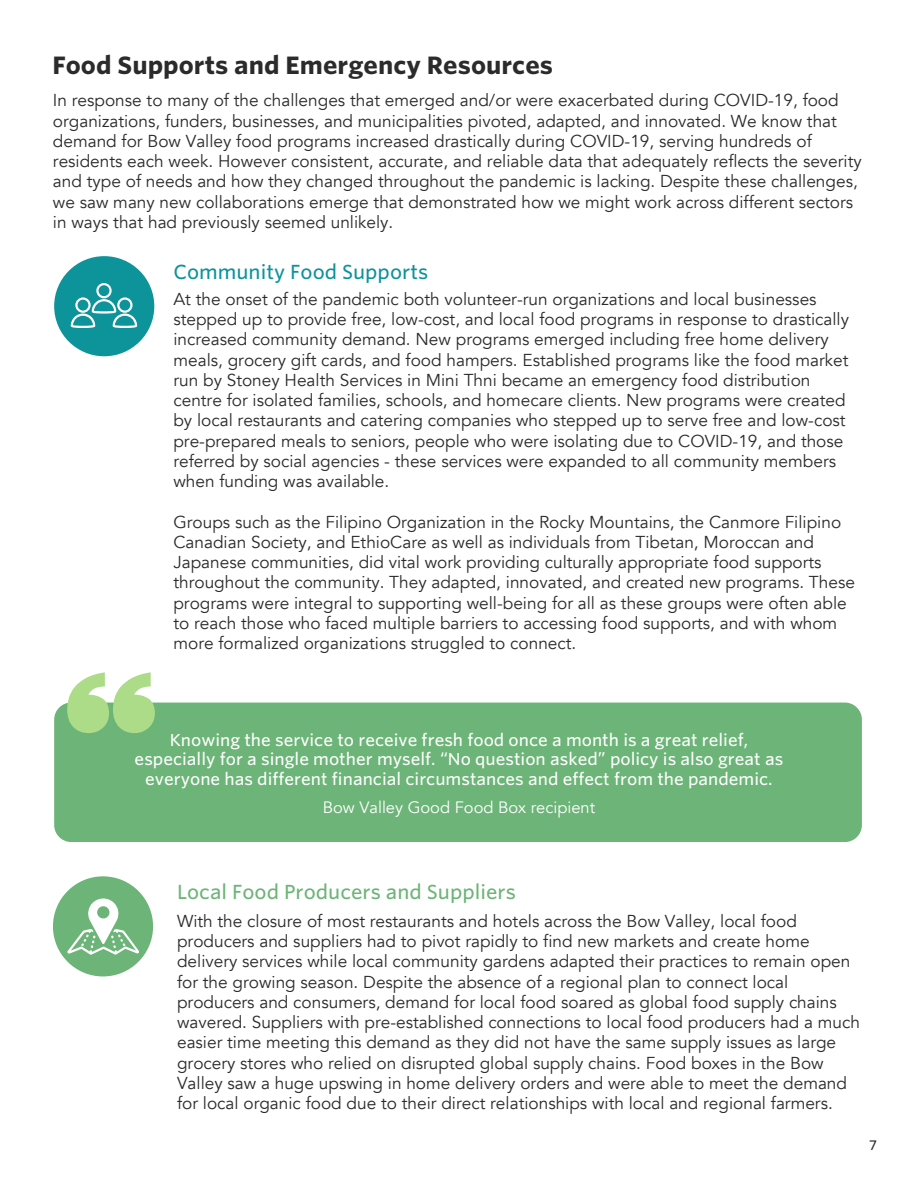
<style>
.page{position:relative;width:918px;height:1188px;background:#fff}
.page>*{position:absolute;margin:0;border:0;box-sizing:border-box;transform-origin:0 0}
.t1{font:700 24px "Whitney S Sm";color:#2b2b2b}
.t2{font:500 19.5px "Whitney S Sm";color:#6cb477}
.t3{font:500 19.5px "Whitney S Sm";color:#0d939a}
.t4{font:17.25px/20.2px "Avenir";color:#2b2b2b}
.t5{font:500 16.5px/19.2px "Whitney S Sm";color:#fff;text-align:center}
.t6{font:16.5px "Avenir";color:#fff}
.t7{font:500 13.5px "Whitney S Sm";color:#2b2b2b}
</style>
<div class="page">
<div style="left:54px;top:256px;width:100px;height:100px;background:#0d939a;border-radius:50%"></div>
<svg style="left:71px;top:283px;width:66px;height:45px"></svg>
<div style="left:54px;top:703px;width:808px;height:139px;background:#6cb477;border-radius:17px"></div>
<svg style="left:67px;top:672px;width:88px;height:61px"></svg>
<div style="left:53px;top:876px;width:100px;height:100px;background:#6cb477;border-radius:50%"></div>
<svg style="left:67px;top:898px;width:72px;height:57px"></svg>
<p class="t1" style="left:52px;top:51px;width:502px">Food Supports and Emergency Resources</p>
<p class="t4" style="left:53px;top:91px;width:810px">In response to many of the challenges that emerged and/or were exacerbated during COVID-19, food organizations, funders, businesses, and municipalities pivoted, adapted, and innovated. We know that demand for Bow Valley food programs increased drastically during COVID-19, serving hundreds of residents each week. However consistent, accurate, and reliable data that adequately reflects the severity and type of needs and how they changed throughout the pandemic is lacking. Despite these challenges, we saw many new collaborations emerge that demonstrated how we might work across different sectors in ways that had previously seemed unlikely.</p>
<p class="t3" style="left:173px;top:260px;width:256px">Community Food Supports</p>
<p class="t4" style="left:173px;top:289px;width:677px">At the onset of the pandemic both volunteer-run organizations and local businesses stepped up to provide free, low-cost, and local food programs in response to drastically increased community demand. New programs emerged including free home delivery meals, grocery gift cards, and food hampers. Established programs like the food market run by Stoney Health Services in Mini Thni became an emergency food distribution centre for isolated families, schools, and homecare clients. New programs were created by local restaurants and catering companies who stepped up to serve free and low-cost pre-prepared meals to seniors, people who were isolating due to COVID-19, and those referred by social agencies - these services were expanded to all community members when funding was available.</p>
<p class="t4" style="left:173px;top:512px;width:683px">Groups such as the Filipino Organization in the Rocky Mountains, the Canmore Filipino Canadian Society, and EthioCare as well as individuals from Tibetan, Moroccan and Japanese communities, did vital work providing culturally appropriate food supports throughout the community. They adapted, innovated, and created new programs. These programs were integral to supporting well-being for all as these groups were often able to reach those who faced multiple barriers to accessing food supports, and with whom more formalized organizations struggled to connect.</p>
<p class="t5" style="left:135px;top:731px;width:650px">Knowing the service to receive fresh food once a month is a great relief, especially for a single mother myself. “No question asked” policy is also great as everyone has different financial circumstances and effect from the pandemic.</p>
<p class="t6" style="left:323px;top:796px;width:274px">Bow Valley Good Food Box recipient</p>
<p class="t2" style="left:177px;top:881px;width:340px">Local Food Producers and Suppliers</p>
<p class="t4" style="left:177px;top:911px;width:685px">With the closure of most restaurants and hotels across the Bow Valley, local food producers and suppliers had to pivot rapidly to find new markets and create home delivery services while local community gardens adapted their practices to remain open for the growing season. Despite the absence of a regional plan to connect local producers and consumers, demand for local food soared as global food supply chains wavered. Suppliers with pre-established connections to local food producers had a much easier time meeting this demand as they did not have the same supply issues as large grocery stores who relied on disrupted global supply chains. Food boxes in the Bow Valley saw a huge upswing in home delivery orders and were able to meet the demand for local organic food due to their direct relationships with local and regional farmers.</p>
<p class="t7" style="left:869px;top:1137px;width:9px">7</p>
</div>
